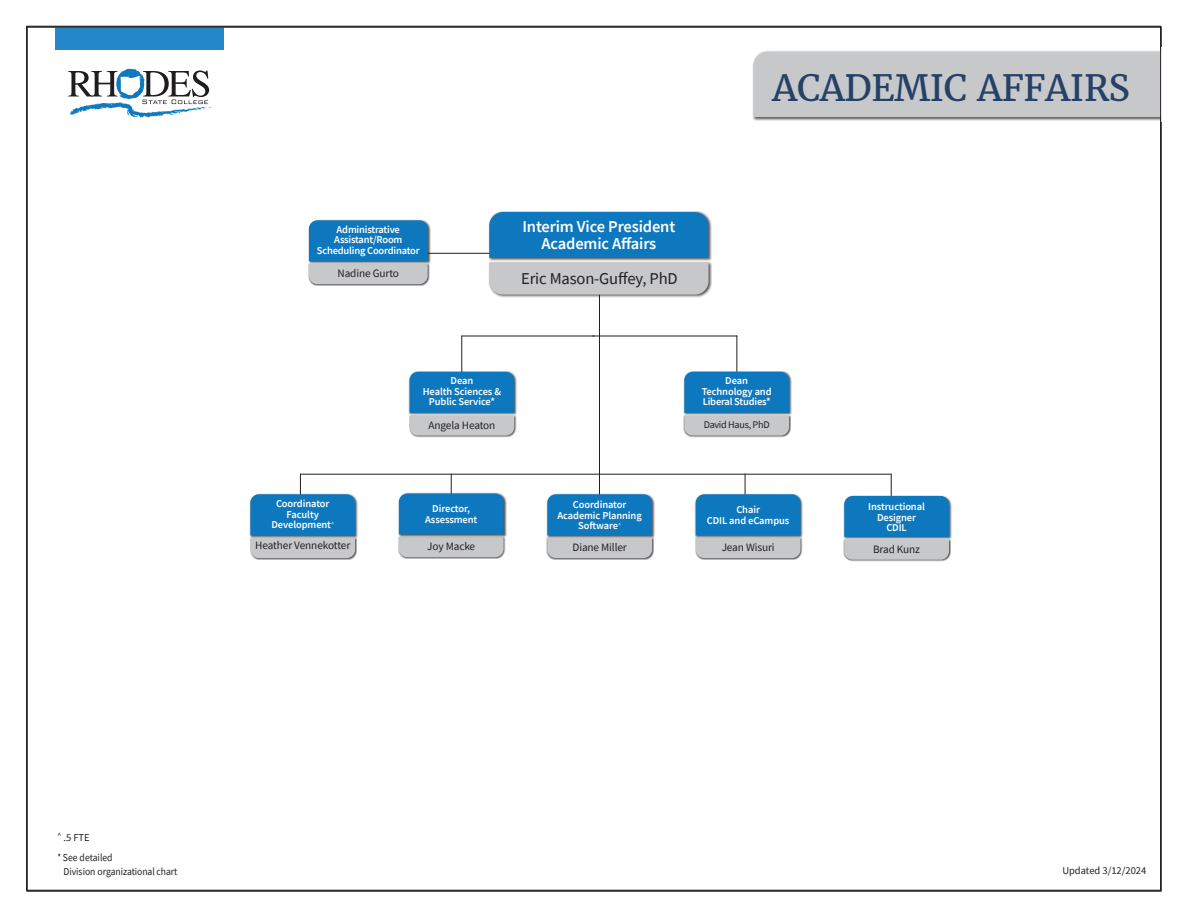
<style>
.page{position:relative;width:1188px;height:918px;background:#fff}
.page>*{position:absolute;margin:0;border:0;box-sizing:border-box;transform-origin:0 0}
.t1{font:35.85px "Merriweather";letter-spacing:-.01em;color:#264167}
.t2{font:600 16.5px/16.5px "Source Sans Pro";letter-spacing:-.01em;color:#fff;text-align:center}
.t3{font:16.5px "Source Sans Pro";letter-spacing:-.01em;color:#231f20}
.t4{font:11.25px "Source Sans Pro";letter-spacing:-.01em;color:#231f20}
.t5{font:600 10.5px/10.5px "Source Sans Pro";letter-spacing:-.01em;color:#fff;text-align:center}
.t6{font:10.5px/20.2px "Source Sans Pro";color:#231f20}
.t7{font:10.5px "Source Sans Pro";color:#231f20;scale:.92 1}
.t8{font:10.2px "Source Sans Pro";letter-spacing:-.03em;color:#231f20}
</style>
<div class="page">
<svg style="left:68px;top:69px;width:144px;height:49px"></svg>
<div style="left:56px;top:27px;width:168px;height:22px;background:#2487c7"></div>
<hr style="left:412px;top:253px;width:82px;height:1px;background:#231f20">
<hr style="left:599px;top:289px;width:1px;height:47px;background:#231f20">
<hr style="left:891px;top:474px;width:1px;height:48px;background:#231f20">
<hr style="left:745px;top:474px;width:1px;height:48px;background:#231f20">
<hr style="left:599px;top:474px;width:1px;height:48px;background:#231f20">
<hr style="left:451px;top:474px;width:1px;height:48px;background:#231f20">
<hr style="left:300px;top:474px;width:1px;height:48px;background:#231f20">
<div style="left:488px;top:261px;width:224px;height:37px;background:#231f20;opacity:.75"></div>
<div style="left:488px;top:211px;width:224px;height:50px;background:#231f20;opacity:.75"></div>
<svg style="left:489px;top:212px;width:220px;height:83px"></svg>
<hr style="left:599px;top:336px;width:1px;height:138px;background:#231f20">
<hr style="left:462px;top:336px;width:132px;height:1px;background:#231f20">
<hr style="left:301px;top:474px;width:590px;height:1px;background:#231f20">
<hr style="left:593px;top:336px;width:144px;height:1px;background:#231f20">
<hr style="left:462px;top:336px;width:1px;height:36px;background:#231f20">
<div style="left:408px;top:371px;width:110px;height:45px;background:#231f20;opacity:.75"></div>
<div style="left:409px;top:415px;width:107px;height:23px;background:#231f20;opacity:.75"></div>
<svg style="left:410px;top:372px;width:104px;height:64px"></svg>
<hr style="left:737px;top:336px;width:1px;height:35px;background:#231f20">
<div style="left:683px;top:371px;width:109px;height:45px;background:#231f20;opacity:.75"></div>
<div style="left:684px;top:415px;width:107px;height:23px;background:#231f20;opacity:.75"></div>
<svg style="left:684px;top:372px;width:105px;height:64px"></svg>
<div style="left:308px;top:220px;width:123px;height:44px;background:#231f20;opacity:.75"></div>
<div style="left:308px;top:263px;width:122px;height:23px;background:#231f20;opacity:.75"></div>
<svg style="left:309px;top:220px;width:119px;height:64px"></svg>
<div style="left:546px;top:493px;width:109px;height:45px;background:#231f20;opacity:.75"></div>
<div style="left:547px;top:537px;width:107px;height:23px;background:#231f20;opacity:.75"></div>
<svg style="left:547px;top:494px;width:105px;height:64px"></svg>
<div style="left:398px;top:492px;width:109px;height:45px;background:#231f20;opacity:.75"></div>
<div style="left:398px;top:537px;width:108px;height:22px;background:#231f20;opacity:.75"></div>
<svg style="left:399px;top:493px;width:105px;height:64px"></svg>
<div style="left:843px;top:495px;width:109px;height:45px;background:#231f20;opacity:.75"></div>
<div style="left:844px;top:539px;width:107px;height:23px;background:#231f20;opacity:.75"></div>
<svg style="left:844px;top:496px;width:105px;height:64px"></svg>
<div style="left:695px;top:493px;width:109px;height:45px;background:#231f20;opacity:.75"></div>
<div style="left:695px;top:537px;width:108px;height:23px;background:#231f20;opacity:.75"></div>
<svg style="left:696px;top:494px;width:105px;height:64px"></svg>
<div style="left:249px;top:493px;width:109px;height:45px;background:#231f20;opacity:.75"></div>
<div style="left:250px;top:537px;width:107px;height:23px;background:#231f20;opacity:.75"></div>
<svg style="left:250px;top:494px;width:105px;height:64px"></svg>
<div style="left:752px;top:51px;width:413px;height:70px;background:#231f20;opacity:.75"></div>
<div style="left:753px;top:52px;width:406px;height:65px;background:#c7c8ca"></div>
<div style="left:1161px;top:47px;width:27px;height:75px;background:#fff"></div>
<h1 class="t1" style="left:773px;top:66px;width:359px">ACADEMIC AFFAIRS</h1>
<p class="t5" style="left:317px;top:224px;width:104px">Administrative<br>Assistant/Room<br>Scheduling Coordinator</p>
<p class="t4" style="left:338px;top:266px;width:63px">Nadine Gurto</p>
<h2 class="t2" style="left:522px;top:218px;width:155px">Interim Vice President<br>Academic Affairs</h2>
<h2 class="t3" style="left:521px;top:268px;width:158px">Eric Mason-Guffey, PhD</h2>
<p class="t5" style="left:271px;top:498px;width:64px">Coordinator<br>Faculty<br>Development<sup>^</sup></p>
<p class="t4" style="left:255px;top:539px;width:96px">Heather Vennekotter</p>
<p class="t5" style="left:423px;top:376px;width:80px">Dean<br>Health Sciences &amp;<br>Public Service*</p>
<p class="t4" style="left:428px;top:418px;width:68px">Angela Heaton</p>
<p class="t5" style="left:425px;top:503px;width:54px">Director,<br>Assessment</p>
<p class="t4" style="left:427px;top:539px;width:49px">Joy Macke</p>
<p class="t5" style="left:558px;top:500px;width:86px">Coordinator<br>Academic Planning<br>Software<sup>^</sup></p>
<p class="t4" style="left:573px;top:540px;width:56px">Diane Miller</p>
<p class="t5" style="left:702px;top:376px;width:71px">Dean<br>Technology and<br>Liberal Studies*</p>
<p class="t8" style="left:704px;top:418px;width:67px">David Haus, PhD</p>
<p class="t5" style="left:707px;top:504px;width:84px">Chair<br>CDIL and eCampus</p>
<p class="t4" style="left:722px;top:540px;width:54px">Jean Wisuri</p>
<p class="t5" style="left:868px;top:501px;width:58px">Instructional<br>Designer<br>CDIL</p>
<p class="t4" style="left:873px;top:542px;width:48px">Brad Kunz</p>
<p class="t6" style="left:57px;top:827px;width:57px"><sup>^</sup> .5 FTE<br>* See detailed</p>
<p class="t7" style="left:63px;top:864px;width:125px">Division organizational chart</p>
<p class="t6" style="left:1062px;top:860px;width:85px">Updated 3/12/2024</p>
</div>
